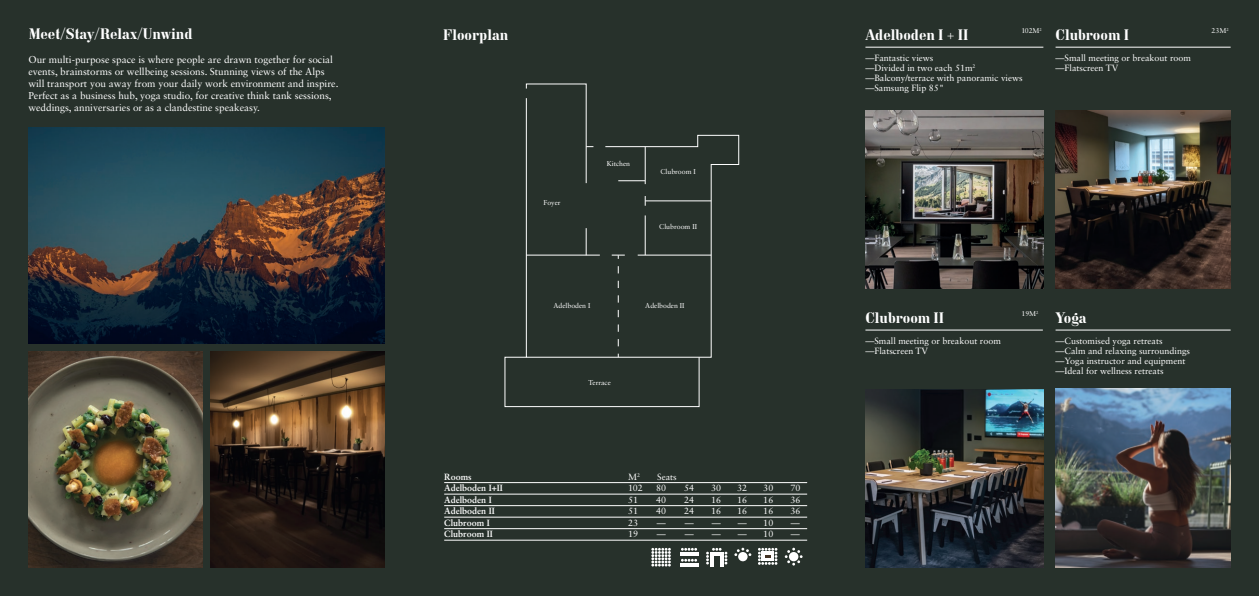
<style>
.page{position:relative;width:1259px;height:596px;background:#fff}
.page>*{position:absolute;margin:0;border:0;box-sizing:border-box;transform-origin:0 0}
.t1{font:15px "Le Corbusier LL";color:#fff}
.t2{font:10px/12px "Sabon LT Std";color:#fff}
.t3{font:9px "Sabon LT Std";color:#fff}
.t4{font:700 9px "Sabon LT Std";color:#fff}
.t5{font:7px "Sabon LT Std";color:#fff}
</style>
<div class="page">
<div style="left:0;top:0;width:1259px;height:595px;background:#27312b"></div>
<hr style="left:444px;top:482px;width:363px;height:1px;background:#fff">
<hr style="left:444px;top:493px;width:363px;height:1px;background:#fff">
<hr style="left:444px;top:505px;width:363px;height:1px;background:#fff">
<hr style="left:444px;top:516px;width:363px;height:1px;background:#fff">
<hr style="left:444px;top:528px;width:363px;height:1px;background:#fff">
<hr style="left:444px;top:539px;width:363px;height:1px;background:#fff">
<svg style="left:526px;top:83px;width:61px;height:14px"></svg>
<svg style="left:526px;top:97px;width:213px;height:260px"></svg>
<hr style="left:637px;top:255px;width:74px;height:1px;background:#fff">
<hr style="left:526px;top:255px;width:74px;height:1px;background:#fff">
<hr style="left:645px;top:215px;width:1px;height:40px;background:#fff">
<hr style="left:645px;top:146px;width:1px;height:38px;background:#fff">
<svg style="left:586px;top:228px;width:1px;height:27px"></svg>
<svg style="left:612px;top:255px;width:13px;height:91px"></svg>
<svg style="left:618px;top:180px;width:27px;height:1px"></svg>
<hr style="left:645px;top:200px;width:66px;height:1px;background:#fff">
<svg style="left:504px;top:353px;width:195px;height:54px"></svg>
<hr style="left:865px;top:329px;width:178px;height:1px;background:#fff">
<hr style="left:865px;top:47px;width:178px;height:1px;background:#fff">
<svg style="left:651px;top:547px;width:20px;height:19px"></svg>
<div style="left:738px;top:551px;width:9px;height:10px;background:#fff;border-radius:50%"></div>
<svg style="left:734px;top:547px;width:17px;height:8px"></svg>
<svg style="left:706px;top:547px;width:21px;height:17px"></svg>
<svg style="left:713px;top:551px;width:7px;height:4px"></svg>
<hr style="left:710px;top:551px;width:3px;height:15px;background:#fff">
<hr style="left:720px;top:551px;width:4px;height:15px;background:#fff">
<svg style="left:681px;top:547px;width:16px;height:3px"></svg>
<svg style="left:681px;top:558px;width:16px;height:3px"></svg>
<svg style="left:680px;top:552px;width:18px;height:3px"></svg>
<svg style="left:680px;top:563px;width:18px;height:3px"></svg>
<svg style="left:785px;top:547px;width:17px;height:18px"></svg>
<svg style="left:758px;top:547px;width:19px;height:17px"></svg>
<img style="left:865px;top:111px;width:178px;height:177px">
<img style="left:865px;top:389px;width:178px;height:178px">
<hr style="left:1055px;top:47px;width:175px;height:1px;background:#fff">
<img style="left:1055px;top:111px;width:175px;height:177px">
<hr style="left:1055px;top:329px;width:175px;height:1px;background:#fff">
<img style="left:1055px;top:388px;width:175px;height:179px">
<img style="left:28px;top:351px;width:175px;height:216px">
<img style="left:29px;top:127px;width:356px;height:216px">
<img style="left:210px;top:351px;width:175px;height:216px">
<p class="t1" style="left:29px;top:22px;width:165px">Meet/Stay/Relax/Unwind</p>
<p class="t1" style="left:443px;top:22px;width:67px">Floorplan</p>
<p class="t2" style="left:28px;top:53px;width:312px">Our multi-purpose space is where people are drawn together for social events, brainstorms or wellbeing sessions. Stunning views of the Alps will transport you away from your daily work environment and inspire.<br>Perfect as a business hub, yoga studio, for creative think tank sessions, weddings, anniversaries or as a clandestine speakeasy.</p>
<p class="t5" style="left:543px;top:198px;width:19px">Foyer</p>
<p class="t5" style="left:607px;top:159px;width:25px">Kitchen</p>
<p class="t5" style="left:660px;top:167px;width:37px">Clubroom I</p>
<p class="t5" style="left:659px;top:222px;width:39px">Clubroom II</p>
<p class="t5" style="left:553px;top:301px;width:38px">Adelboden I</p>
<p class="t5" style="left:645px;top:301px;width:41px">Adelboden II</p>
<p class="t5" style="left:588px;top:378px;width:24px">Terrace</p>
<p class="t4" style="left:444px;top:470px;width:29px">Rooms</p>
<p class="t3" style="left:628px;top:470px;width:13px">M<sup>2</sup></p>
<p class="t3" style="left:657px;top:470px;width:21px">Seats</p>
<p class="t4" style="left:444px;top:482px;width:60px">Adelboden I+II</p>
<p class="t3" style="left:628px;top:482px;width:16px">102</p>
<p class="t3" style="left:656px;top:482px;width:12px">80</p>
<p class="t3" style="left:684px;top:482px;width:12px">54</p>
<p class="t3" style="left:711px;top:482px;width:12px">30</p>
<p class="t3" style="left:737px;top:482px;width:12px">32</p>
<p class="t3" style="left:763px;top:482px;width:12px">30</p>
<p class="t3" style="left:790px;top:482px;width:12px">70</p>
<p class="t4" style="left:444px;top:493px;width:49px">Adelboden I</p>
<p class="t3" style="left:628px;top:493px;width:12px">51</p>
<p class="t3" style="left:656px;top:493px;width:12px">40</p>
<p class="t3" style="left:684px;top:493px;width:12px">24</p>
<p class="t3" style="left:711px;top:493px;width:12px">16</p>
<p class="t3" style="left:737px;top:493px;width:12px">16</p>
<p class="t3" style="left:763px;top:493px;width:12px">16</p>
<p class="t3" style="left:790px;top:493px;width:12px">36</p>
<p class="t4" style="left:444px;top:505px;width:52px">Adelboden II</p>
<p class="t3" style="left:628px;top:505px;width:12px">51</p>
<p class="t3" style="left:656px;top:505px;width:12px">40</p>
<p class="t3" style="left:684px;top:505px;width:12px">24</p>
<p class="t3" style="left:711px;top:505px;width:12px">16</p>
<p class="t3" style="left:737px;top:505px;width:12px">16</p>
<p class="t3" style="left:763px;top:505px;width:12px">16</p>
<p class="t3" style="left:790px;top:505px;width:12px">36</p>
<p class="t4" style="left:444px;top:516px;width:47px">Clubroom I</p>
<p class="t3" style="left:628px;top:516px;width:12px">23</p>
<p class="t3" style="left:657px;top:516px;width:38px">— —</p>
<p class="t3" style="left:712px;top:516px;width:37px">— —</p>
<p class="t3" style="left:763px;top:516px;width:12px">10</p>
<p class="t3" style="left:791px;top:516px;width:10px">—</p>
<p class="t4" style="left:444px;top:528px;width:50px">Clubroom II</p>
<p class="t3" style="left:628px;top:528px;width:12px">19</p>
<p class="t3" style="left:657px;top:528px;width:38px">— —</p>
<p class="t3" style="left:712px;top:528px;width:37px">— —</p>
<p class="t3" style="left:763px;top:528px;width:12px">10</p>
<p class="t3" style="left:791px;top:528px;width:10px">—</p>
<p class="t1" style="left:865px;top:23px;width:104px">Adelboden I + II</p>
<p class="t5" style="left:1021px;top:27px;width:22px">102M<sup>2</sup></p>
<p class="t3" style="left:865px;top:53px;width:70px">—Fantastic views</p>
<p class="t3" style="left:865px;top:63px;width:111px">—Divided in two each 51m<sup>2</sup></p>
<p class="t3" style="left:865px;top:73px;width:159px">—Balcony/terrace with panoramic views</p>
<p class="t3" style="left:865px;top:83px;width:80px">—Samsung Flip 85"</p>
<p class="t1" style="left:1055px;top:23px;width:75px">Clubroom I</p>
<p class="t5" style="left:1211px;top:27px;width:19px">23M<sup>2</sup></p>
<p class="t3" style="left:1055px;top:53px;width:137px">—Small meeting or breakout room</p>
<p class="t3" style="left:1055px;top:63px;width:64px">—Flatscreen TV</p>
<p class="t1" style="left:865px;top:305px;width:80px">Clubroom II</p>
<p class="t5" style="left:1021px;top:309px;width:19px">19M<sup>2</sup></p>
<p class="t3" style="left:865px;top:335px;width:137px">—Small meeting or breakout room</p>
<p class="t3" style="left:865px;top:345px;width:64px">—Flatscreen TV</p>
<p class="t1" style="left:1055px;top:305px;width:32px">Yoga</p>
<p class="t3" style="left:1055px;top:335px;width:108px">—Customised yoga retreats</p>
<p class="t3" style="left:1055px;top:345px;width:136px">—Calm and relaxing surroundings</p>
<p class="t3" style="left:1055px;top:355px;width:131px">—Yoga instructor and equipment</p>
<p class="t3" style="left:1055px;top:365px;width:109px">—Ideal for wellness retreats</p>
</div>
